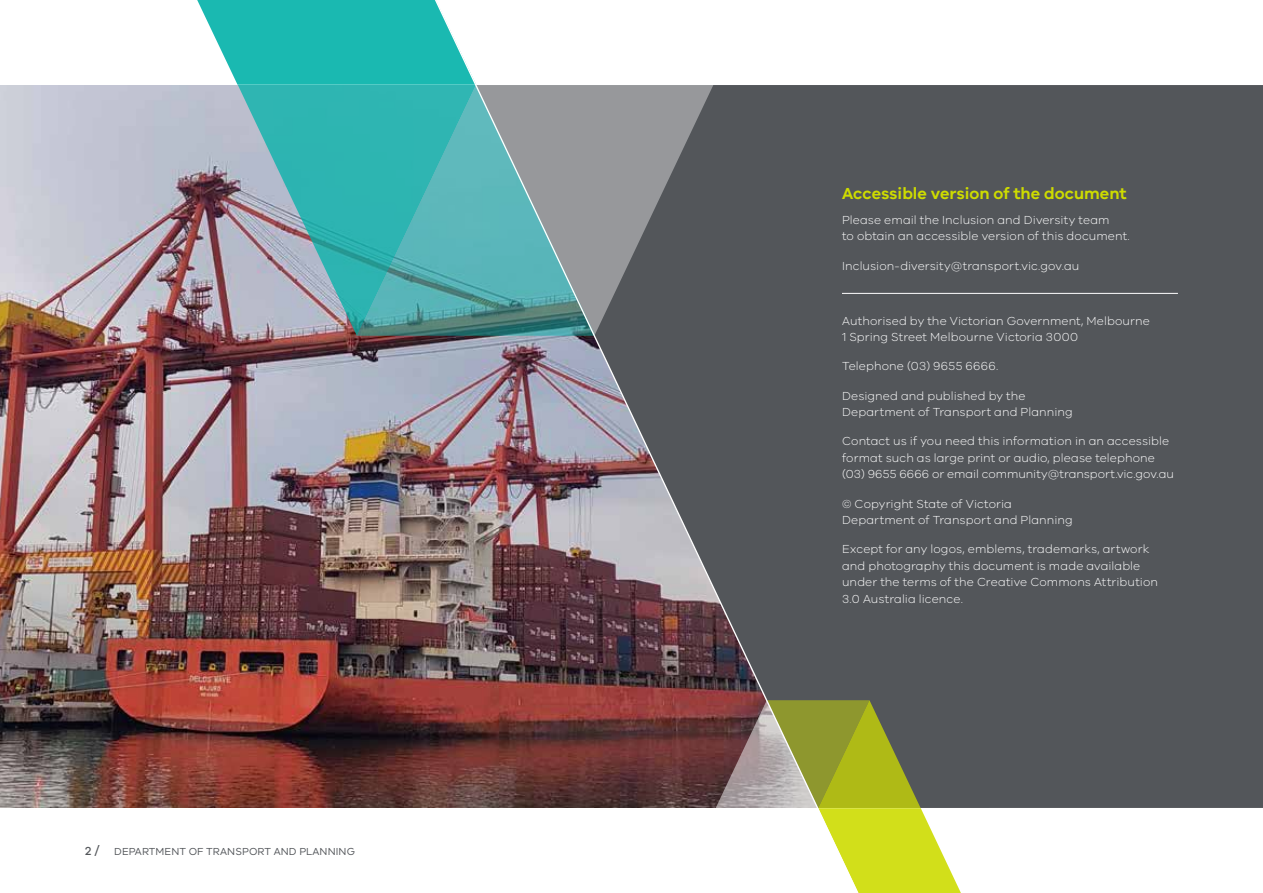
<style>
.page{position:relative;width:1263px;height:893px;background:#fff}
.page>*{position:absolute;margin:0;border:0;box-sizing:border-box;transform-origin:0 0}
.t1{font:600 16.5px "VIC";color:#cedc00}
.t2{font:300 12px/16.5px "VIC";letter-spacing:.01em;color:#fff}
.t3{font:10.5px "VIC";letter-spacing:.01em;color:#53565a}
.s1{font-weight:500;font-size:12px}
.s2{font-weight:500;font-size:13.5px}
</style>
<div class="page">
<div style="left:886px;top:85px;width:376px;height:723px;background:#53565a"></div>
<svg style="left:886px;top:700px;width:220px;height:193px"></svg>
<img style="left:0;top:0;width:886px;height:893px">
<hr style="left:842px;top:293px;width:336px;height:1px;background:#fff">
<hr style="left:1262px;top:85px;width:1px;height:723px;background:#53565a">
<p class="t3" style="left:85px;top:845px;width:271px"><span class="s1">2</span> <span class="s2">/</span> DEPARTMENT OF TRANSPORT AND PLANNING</p>
<h1 class="t1" style="left:842px;top:183px;width:286px">Accessible version of the document</h1>
<p class="t2" style="left:842px;top:211px;width:289px">Please email the Inclusion and Diversity team<br>to obtain an accessible version of this document.</p>
<p class="t2" style="left:842px;top:257px;width:239px">Inclusion-diversity@transport.vic.gov.au</p>
<p class="t2" style="left:842px;top:312px;width:309px">Authorised by the Victorian Government, Melbourne<br>1 Spring Street Melbourne Victoria 3000</p>
<p class="t2" style="left:842px;top:358px;width:158px">Telephone (03) 9655 6666.</p>
<p class="t2" style="left:842px;top:387px;width:232px">Designed and published by the<br>Department of Transport and Planning</p>
<p class="t2" style="left:842px;top:433px;width:333px">Contact us if you need this information in an accessible format such as large print or audio, please telephone (03) 9655 6666 or email community@transport.vic.gov.au</p>
<p class="t2" style="left:842px;top:495px;width:232px">© Copyright State of Victoria<br>Department of Transport and Planning</p>
<p class="t2" style="left:842px;top:541px;width:317px">Except for any logos, emblems, trademarks, artwork and photography this document is made available under the terms of the Creative Commons Attribution 3.0 Australia licence.</p>
</div>
